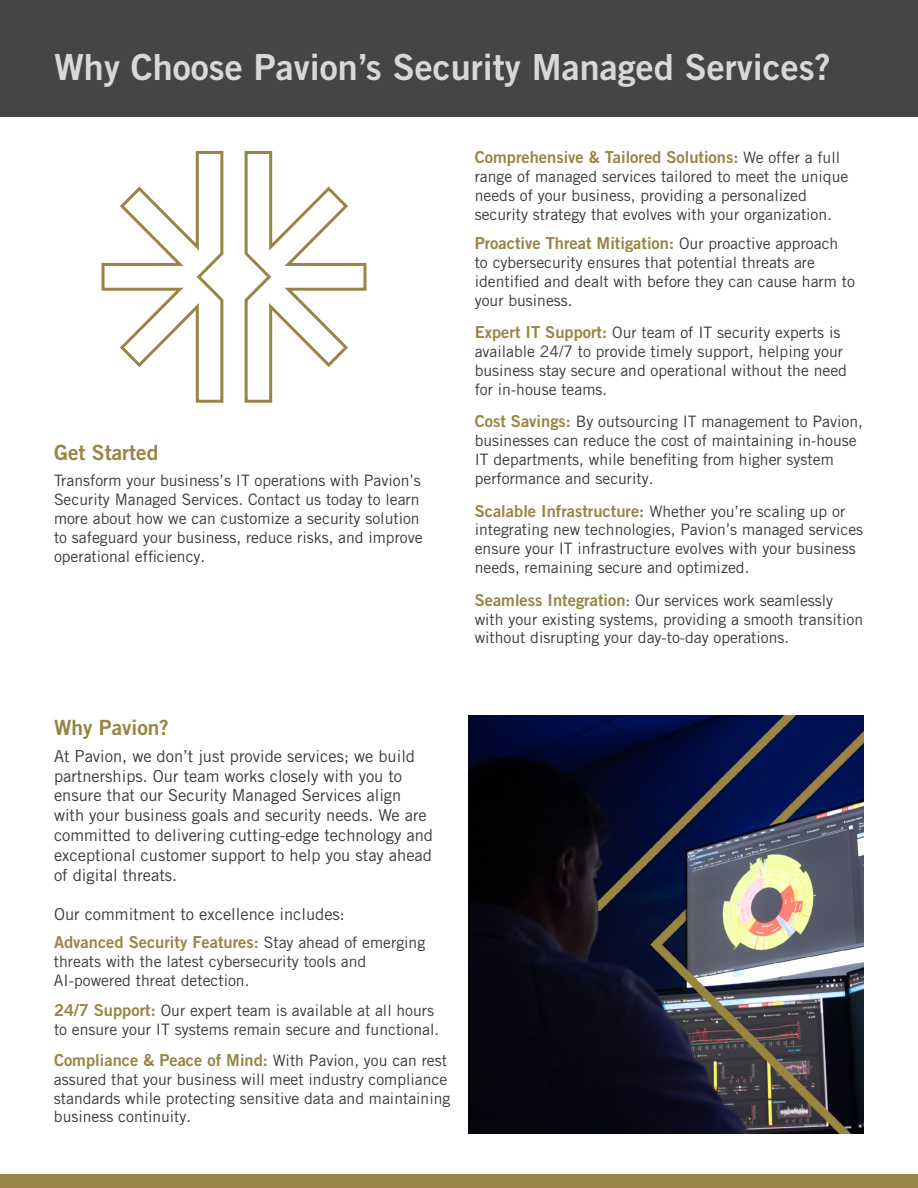
<style>
.page{position:relative;width:918px;height:1188px;background:#fff}
.page>*{position:absolute;margin:0;border:0;box-sizing:border-box;transform-origin:0 0}
.t1{font:36px "Trade Gothic LT Pro Bd 2";color:#d9d8d6}
.t2{font:21px "Trade Gothic LT Pro Bd 2";color:#988444}
.t3{font:16.5px/19.8px "Trade Gothic LT Pro";color:#393939}
.t4{font:16.5px "Trade Gothic LT Pro Bd 2";color:#988444}
.t5{font:15.75px/18.9px "Trade Gothic LT Pro";color:#393939}
.s1{font-family:"Trade Gothic LT Pro";font-size:15.75px;color:#393939}
.s2{font-family:"Trade Gothic LT Pro Bd 2";font-size:16.5px;color:#988444}
</style>
<div class="page">
<img style="left:468px;top:716px;width:396px;height:418px">
<div style="left:0;top:1174px;width:918px;height:14px;background:#988444"></div>
<div style="left:0;top:0;width:918px;height:117px;background:#464545"></div>
<svg style="left:101px;top:150px;width:123px;height:253px"></svg>
<svg style="left:244px;top:150px;width:123px;height:253px"></svg>
<h1 class="t1" style="left:54px;top:45px;width:778px">Why Choose Pavion’s Security Managed Services?</h1>
<h2 class="t2" style="left:54px;top:440px;width:106px">Get Started</h2>
<p class="t5" style="left:54px;top:471px;width:370px">Transform your business’s IT operations with Pavion’s Security Managed Services. Contact us today to learn more about how we can customize a security solution to safeguard your business, reduce risks, and improve operational efficiency.</p>
<p class="t4" style="left:475px;top:147px;width:367px">Comprehensive &amp; Tailored Solutions: <span class="s1">We offer a full</span></p>
<p class="t5" style="left:475px;top:167px;width:375px">range of managed services tailored to meet the unique needs of your business, providing a personalized security strategy that evolves with your organization.</p>
<p class="t4" style="left:475px;top:233px;width:365px">Proactive Threat Mitigation: <span class="s1">Our proactive approach</span></p>
<p class="t5" style="left:475px;top:253px;width:382px">to cybersecurity ensures that potential threats are identified and dealt with before they can cause harm to your business.</p>
<p class="t5" style="left:475px;top:323px;width:374px"><span class="s2">Expert IT Support:</span> Our team of IT security experts is available 24/7 to provide timely support, helping your business stay secure and operational without the need for in-house teams.</p>
<p class="t5" style="left:475px;top:412px;width:390px"><span class="s2">Cost Savings:</span> By outsourcing IT management to Pavion, businesses can reduce the cost of maintaining in-house IT departments, while benefiting from higher system performance and security.</p>
<p class="t5" style="left:475px;top:501px;width:390px"><span class="s2">Scalable Infrastructure:</span> Whether you’re scaling up or integrating new technologies, Pavion’s managed services ensure your IT infrastructure evolves with your business needs, remaining secure and optimized.</p>
<p class="t5" style="left:475px;top:590px;width:390px"><span class="s2">Seamless Integration</span>: Our services work seamlessly with your existing systems, providing a smooth transition without disrupting your day-to-day operations.</p>
<h2 class="t2" style="left:54px;top:715px;width:116px">Why Pavion?</h2>
<p class="t3" style="left:54px;top:746px;width:381px">At Pavion, we don’t just provide services; we build partnerships. Our team works closely with you to ensure that our Security Managed Services align with your business goals and security needs. We are committed to delivering cutting-edge technology and exceptional customer support to help you stay ahead of digital threats.</p>
<p class="t3" style="left:54px;top:904px;width:293px">Our commitment to excellence includes:</p>
<p class="t4" style="left:54px;top:932px;width:373px">Advanced Security Features: <span class="s1">Stay ahead of emerging</span></p>
<p class="t5" style="left:54px;top:952px;width:314px">threats with the latest cybersecurity tools and<br>AI-powered threat detection.</p>
<p class="t5" style="left:54px;top:1001px;width:387px"><span class="s2">24/7 Support:</span> Our expert team is available at all hours to ensure your IT systems remain secure and functional.</p>
<p class="t4" style="left:54px;top:1050px;width:395px">Compliance &amp; Peace of Mind: <span class="s1">With Pavion, you can rest</span></p>
<p class="t5" style="left:54px;top:1069px;width:398px">assured that your business will meet industry compliance standards while protecting sensitive data and maintaining business continuity.</p>
</div>
